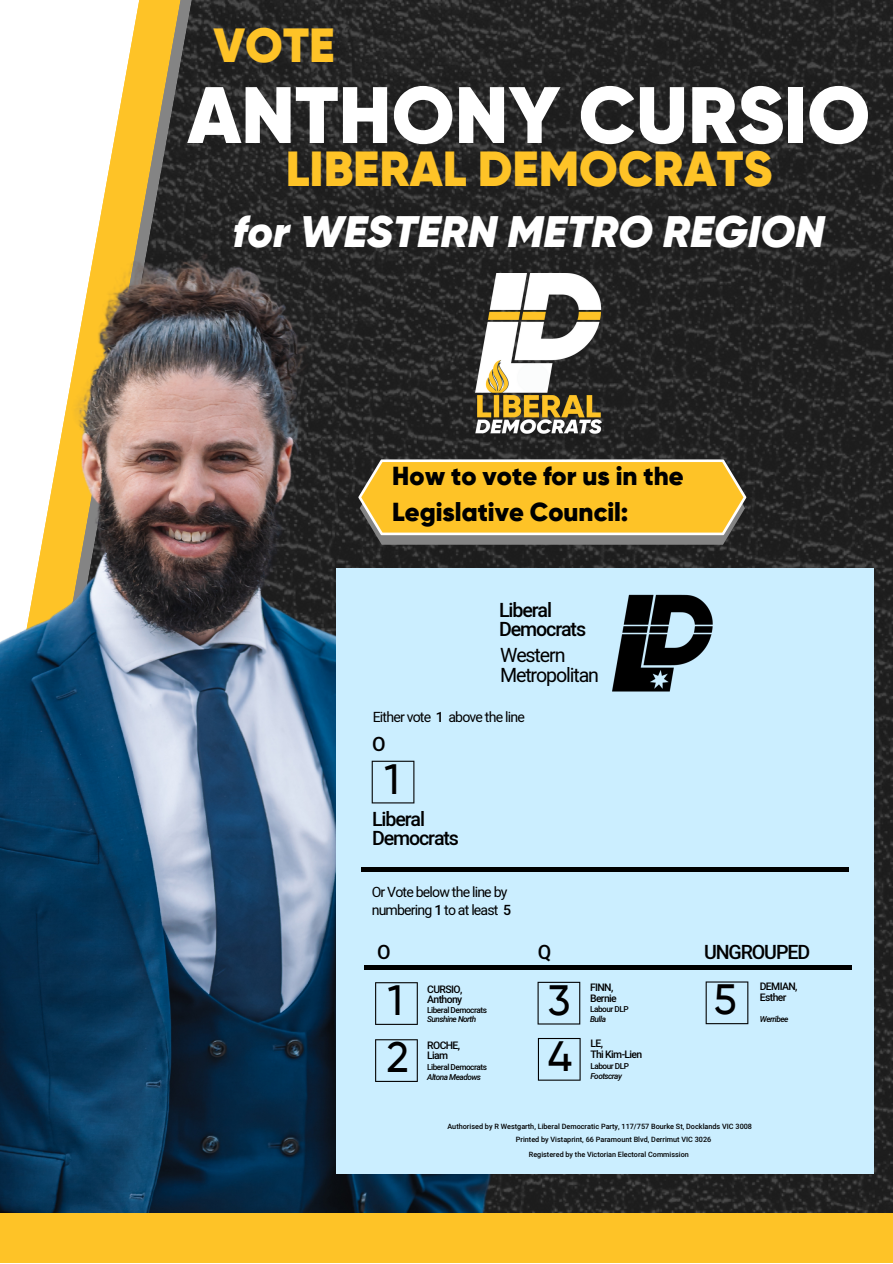
<style>
.page{position:relative;width:893px;height:1264px;background:#fff}
.page>*{position:absolute;margin:0;border:0;box-sizing:border-box;transform-origin:0 0}
.t1{font:900 79.8px "Gilroy";color:#fff}
.t2{font:900 49.05px "Gilroy";color:#fec327}
.t3{font:900 47.7px "Gilroy";color:#fec327}
.t4{font:italic 900 43.95px "Gilroy";color:#fff}
.t5{font:500 42.3px/57px "Gilroy";color:#000}
.t6{font:900 25.95px/36.3px "Gilroy";color:#000}
.t7{font:500 19.65px/19.5px "Mardoto";letter-spacing:-.055em;color:#000}
.t8{font:19.65px/19.5px "Mardoto";letter-spacing:-.055em;color:#000}
.t9{font:14.1px/18.8px "Mardoto";letter-spacing:-.055em;color:#000}
.t10{font:500 10.35px/10.4px "Mardoto";letter-spacing:-.055em;color:#000}
.t11{font:500 8.25px "Mardoto";letter-spacing:-.055em;color:#000}
.t12{font:italic 500 8.25px "Mardoto";letter-spacing:-.055em;color:#000}
.t13{font:500 7.35px "Mardoto";color:#000}
.t14{font:500 7.2px "Mardoto";color:#000}
.s1{font-weight:500}
</style>
<div class="page">
<img style="left:198px;top:0;width:694px;height:1212px">
<svg style="left:146px;top:0;width:39px;height:234px;background:#8d773f"></svg>
<svg style="left:97px;top:0;width:49px;height:234px;fill:#fec327"></svg>
<div style="left:0;top:1212px;width:892px;height:50px;background:#fec327"></div>
<img style="left:548px;top:273px;width:53px;height:166px">
<svg style="left:548px;top:459px;width:198px;height:85px;background:#e5b83e"></svg>
<img style="left:0;top:234px;width:548px;height:978px">
<div style="left:336px;top:568px;width:538px;height:605px;background:#cbeeff"></div>
<div style="left:361px;top:866px;width:487px;height:5px;background:#000"></div>
<svg style="left:371px;top:760px;width:43px;height:43px"></svg>
<img style="left:612px;top:594px;width:101px;height:98px">
<svg style="left:375px;top:982px;width:43px;height:42px"></svg>
<svg style="left:375px;top:1039px;width:43px;height:42px"></svg>
<svg style="left:537px;top:981px;width:43px;height:43px"></svg>
<svg style="left:538px;top:1038px;width:42px;height:42px"></svg>
<svg style="left:705px;top:981px;width:43px;height:43px"></svg>
<div style="left:364px;top:965px;width:487px;height:5px;background:#000"></div>
<h3 class="t3" style="left:213px;top:25px;width:122px">VOTE</h3>
<h1 class="t1" style="left:188px;top:81px;width:684px">ANTHONY CURSIO</h1>
<h2 class="t2" style="left:286px;top:148px;width:488px">LIBERAL DEMOCRATS</h2>
<h3 class="t4" style="left:233px;top:213px;width:593px">for WESTERN METRO REGION</h3>
<h3 class="t6" style="left:392px;top:459px;width:293px">How to vote for us in the<br>Legislative Council:</h3>
<h3 class="t7" style="left:499px;top:600px;width:88px">Liberal<br>Democrats</h3>
<h3 class="t8" style="left:500px;top:645px;width:101px">Western<br>Metropolitan</h3>
<h3 class="t9" style="left:373px;top:707px;width:153px">Either vote <span class="s1">1</span> above the line</h3>
<h3 class="t7" style="left:372px;top:735px;width:15px">O</h3>
<h3 class="t5" style="left:384px;top:753px;width:17px">1</h3>
<h3 class="t7" style="left:372px;top:809px;width:88px">Liberal<br>Democrats</h3>
<h3 class="t9" style="left:371px;top:882px;width:141px">Or Vote below the line by numbering <span class="s1">1</span> to at least <span class="s1">5</span></h3>
<h3 class="t7" style="left:377px;top:942px;width:15px">O</h3>
<h3 class="t7" style="left:538px;top:942px;width:15px">Q</h3>
<h3 class="t7" style="left:704px;top:942px;width:108px">UNGROUPED</h3>
<h3 class="t10" style="left:590px;top:982px;width:28px">FINN,<br>Bernie</h3>
<p class="t11" style="left:590px;top:1004px;width:40px">Labour DLP</p>
<p class="t12" style="left:590px;top:1014px;width:17px">Bulla</p>
<h3 class="t10" style="left:590px;top:1038px;width:53px">LE,<br>Thi Kim-Lien</h3>
<p class="t12" style="left:590px;top:1071px;width:33px">Footscray</p>
<h3 class="t5" style="left:386px;top:975px;width:24px">1<br>2</h3>
<h3 class="t5" style="left:547px;top:975px;width:26px;line-height:56.1px">3<br>4</h3>
<h3 class="t5" style="left:713px;top:974px;width:24px">5</h3>
<h3 class="t10" style="left:427px;top:983px;width:37px">CURSIO,<br>Anthony</h3>
<p class="t11" style="left:427px;top:1004px;width:61px">Liberal Democrats</p>
<p class="t12" style="left:427px;top:1014px;width:50px">Sunshine North</p>
<h3 class="t10" style="left:427px;top:1040px;width:34px">ROCHE,<br>Liam</h3>
<p class="t11" style="left:427px;top:1062px;width:61px">Liberal Democrats</p>
<p class="t12" style="left:427px;top:1072px;width:55px">Altona Meadows</p>
<p class="t11" style="left:590px;top:1061px;width:40px">Labour DLP</p>
<h3 class="t10" style="left:759px;top:981px;width:39px">DEMIAN,<br>Esther</h3>
<p class="t12" style="left:759px;top:1013px;width:30px">Werribee</p>
<p class="t13" style="left:447px;top:1121px;width:306px">Authorised by R Westgarth, Liberal Democratic Party, 117/757 Bourke St, Docklands VIC 3008</p>
<p class="t14" style="left:529px;top:1150px;width:161px">Registered by the Victorian Electoral Commission</p>
<p class="t13" style="left:515px;top:1134px;width:197px">Printed by Vistaprint, 66 Paramount Blvd, Derrimut VIC 3026</p>
</div>
